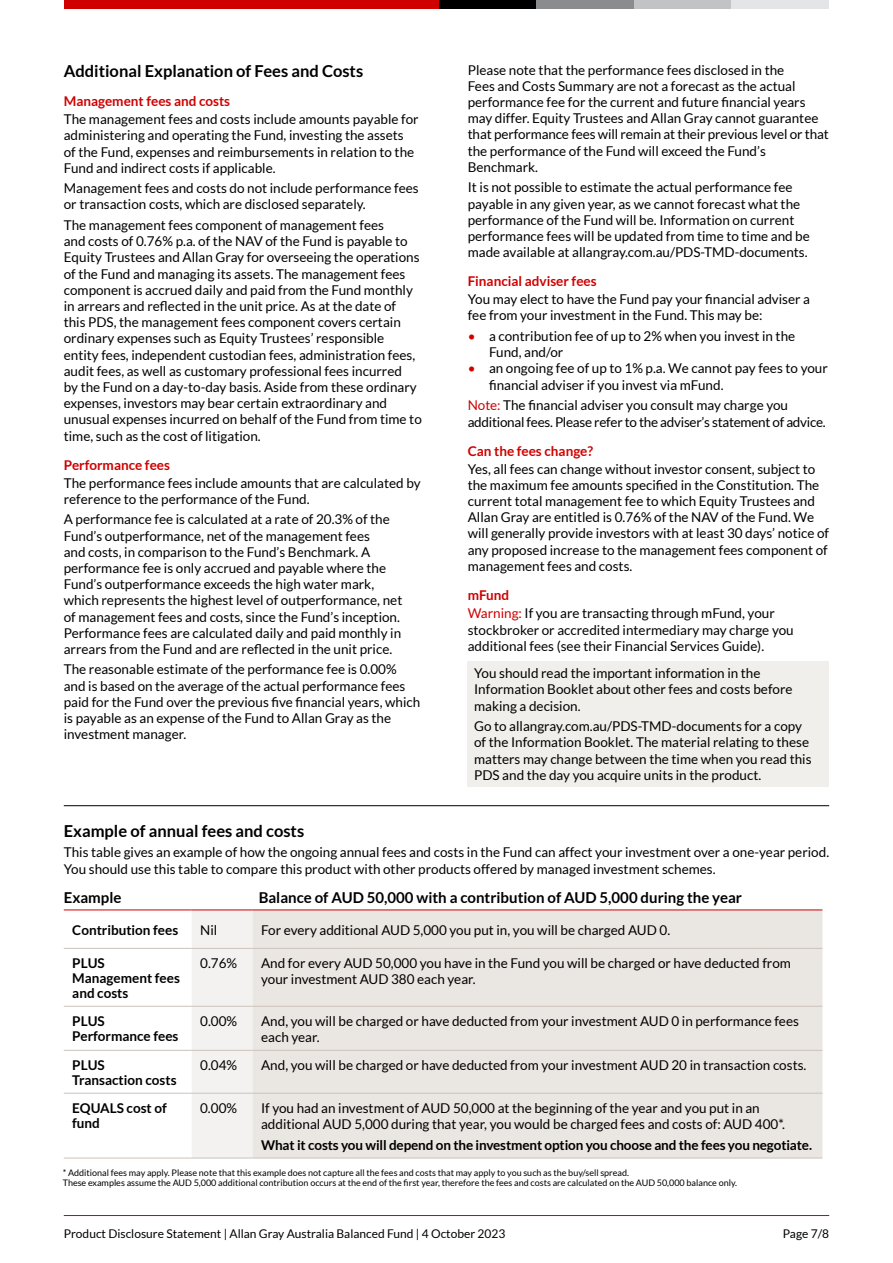
<style>
.page{position:relative;width:893px;height:1263px;background:#fff}
.page>*{position:absolute;margin:0;border:0;box-sizing:border-box;transform-origin:0 0}
.t1{font:700 16.5px "Lato";color:#000}
.t2{font:700 15px "Lato";color:#000}
.t3{font:13.5px/16.2px "Lato";color:#000}
.t4{font:700 13.5px/15px "Lato";color:#000}
.t5{font:13.5px/16.2px "Lato";letter-spacing:-.02em;color:#000}
.t6{font:700 13.5px "Lato";color:#cf0000}
.t7{font:12px "Lato";color:#000}
.t8{font:9px/10.8px "Lato";color:#000}
.s1{color:#cf0000}
.s2{font-weight:700;color:#cf0000}
</style>
<div class="page">
<div style="left:64px;top:0;width:375px;height:9px;background:#cf0000"></div>
<div style="left:439px;top:0;width:97px;height:9px;background:#000"></div>
<div style="left:536px;top:0;width:98px;height:9px;background:#8a8c8e"></div>
<div style="left:634px;top:0;width:98px;height:9px;background:#c1c3c5"></div>
<div style="left:732px;top:0;width:97px;height:9px;background:#e4e5e6"></div>
<hr style="left:64px;top:1215px;width:765px;height:1px;background:#cf0000">
<div style="left:468px;top:661px;width:361px;height:125px;background:#f1efec"></div>
<div style="left:192px;top:911px;width:61px;height:247px;background:#f4f2f0"></div>
<div style="left:253px;top:911px;width:569px;height:247px;background:#eae6e2"></div>
<hr style="left:64px;top:948px;width:128px;height:1px;background:#ccc2bb">
<hr style="left:192px;top:948px;width:61px;height:1px;background:#ccc2bb">
<hr style="left:253px;top:948px;width:569px;height:1px;background:#ccc2bb">
<hr style="left:64px;top:1006px;width:128px;height:1px;background:#ccc2bb">
<hr style="left:192px;top:1006px;width:61px;height:1px;background:#ccc2bb">
<hr style="left:253px;top:1006px;width:569px;height:1px;background:#ccc2bb">
<hr style="left:64px;top:1050px;width:128px;height:1px;background:#ccc2bb">
<hr style="left:192px;top:1050px;width:61px;height:1px;background:#ccc2bb">
<hr style="left:253px;top:1050px;width:569px;height:1px;background:#ccc2bb">
<hr style="left:64px;top:1093px;width:128px;height:1px;background:#ccc2bb">
<hr style="left:192px;top:1093px;width:61px;height:1px;background:#ccc2bb">
<hr style="left:253px;top:1093px;width:569px;height:1px;background:#ccc2bb">
<hr style="left:64px;top:1158px;width:128px;height:1px;background:#ccc2bb">
<hr style="left:192px;top:1158px;width:61px;height:1px;background:#ccc2bb">
<hr style="left:253px;top:1158px;width:569px;height:1px;background:#ccc2bb">
<hr style="left:64px;top:910px;width:128px;height:1px;background:#cf0000">
<hr style="left:192px;top:910px;width:61px;height:1px;background:#cf0000">
<hr style="left:253px;top:910px;width:569px;height:1px;background:#cf0000">
<hr style="left:64px;top:805px;width:765px;height:1px;background:#000">
<p class="t1" style="left:64px;top:62px;width:301px">Additional Explanation of Fees and Costs</p>
<p class="t6" style="left:64px;top:94px;width:168px">Management fees and costs</p>
<p class="t3" style="left:64px;top:111px;width:356px">The management fees and costs include amounts payable for administering and operating the Fund, investing the assets of the Fund, expenses and reimbursements in relation to the Fund and indirect costs if applicable.</p>
<p class="t3" style="left:64px;top:180px;width:356px">Management fees and costs do not include performance fees or transaction costs, which are disclosed separately.</p>
<p class="t3" style="left:64px;top:217px;width:360px">The management fees component of management fees<br>and costs of 0.76% p.a. of the NAV of the Fund is payable to Equity Trustees and Allan Gray for overseeing the operations of the Fund and managing its assets. The management fees component is accrued daily and paid from the Fund monthly in arrears and reflected in the unit price. As at the date of<br>this PDS, the management fees component covers certain ordinary expenses such as Equity Trustees’ responsible entity fees, independent custodian fees, administration fees, audit fees, as well as customary professional fees incurred<br>by the Fund on a day-to-day basis. Aside from these ordinary expenses, investors may bear certain extraordinary and unusual expenses incurred on behalf of the Fund from time to time, such as the cost of litigation.</p>
<p class="t6" style="left:64px;top:457px;width:108px">Performance fees</p>
<p class="t3" style="left:64px;top:475px;width:358px">The performance fees include amounts that are calculated by reference to the performance of the Fund.</p>
<p class="t3" style="left:64px;top:511px;width:340px">A performance fee is calculated at a rate of 20.3% of the Fund’s outperformance, net of the management fees<br>and costs, in comparison to the Fund’s Benchmark. A performance fee is only accrued and payable where the Fund’s outperformance exceeds the high water mark, which represents the highest level of outperformance, net of management fees and costs, since the Fund’s inception.<br>Performance fees are calculated daily and paid monthly in arrears from the Fund and are reflected in the unit price.</p>
<p class="t3" style="left:64px;top:661px;width:358px">The reasonable estimate of the performance fee is 0.00% and is based on the average of the actual performance fees paid for the Fund over the previous five financial years, which is payable as an expense of the Fund to Allan Gray as the investment manager.</p>
<p class="t3" style="left:468px;top:62px;width:363px">Please note that the performance fees disclosed in the<br>Fees and Costs Summary are not a forecast as the actual performance fee for the current and future financial years may differ. Equity Trustees and Allan Gray cannot guarantee that performance fees will remain at their previous level or that the performance of the Fund will exceed the Fund’s Benchmark.</p>
<p class="t3" style="left:468px;top:179px;width:344px">It is not possible to estimate the actual performance fee payable in any given year, as we cannot forecast what the performance of the Fund will be. Information on current performance fees will be updated from time to time and be made available at allangray.com.au/PDS-TMD-documents.</p>
<p class="t6" style="left:468px;top:274px;width:130px">Financial adviser fees</p>
<p class="t3" style="left:468px;top:291px;width:344px">You may elect to have the Fund pay your financial adviser a fee from your investment in the Fund. This may be:</p>
<p class="t3" style="left:489px;top:328px;width:308px;text-indent:-21px"><span class="s1">•</span> a contribution fee of up to 2% when you invest in the<br>Fund, and/or</p>
<p class="t3" style="left:489px;top:360px;width:340px;text-indent:-21px"><span class="s1">•</span> an ongoing fee of up to 1% p.a. We cannot pay fees to your financial adviser if you invest via mFund.</p>
<p class="t5" style="left:468px;top:397px;width:359px"><span class="s1">Note:</span> The financial adviser you consult may charge you additional fees. Please refer to the adviser’s statement of advice.</p>
<p class="t6" style="left:468px;top:443px;width:127px">Can the fees change?</p>
<p class="t3" style="left:468px;top:461px;width:363px">Yes, all fees can change without investor consent, subject to the maximum fee amounts specified in the Constitution. The current total management fee to which Equity Trustees and Allan Gray are entitled is 0.76% of the NAV of the Fund. We will generally provide investors with at least 30 days’ notice of any proposed increase to the management fees component of management fees and costs.</p>
<p class="t3" style="left:468px;top:586px;width:309px;line-height:18.1px"><span class="s2">mFund<br></span><span class="s1">Warning:</span> If you are transacting through mFund, your</p>
<p class="t3" style="left:468px;top:621px;width:327px">stockbroker or accredited intermediary may charge you additional fees (see their Financial Services Guide).</p>
<p class="t3" style="left:474px;top:665px;width:320px">You should read the important information in the<br>Information Booklet about other fees and costs before making a decision.</p>
<p class="t3" style="left:474px;top:718px;width:339px">Go to allangray.com.au/PDS-TMD-documents for a copy of the Information Booklet. The material relating to these matters may change between the time when you read this PDS and the day you acquire units in the product.</p>
<p class="t1" style="left:64px;top:821px;width:242px">Example of annual fees and costs</p>
<p class="t3" style="left:64px;top:843px;width:767px;line-height:17.1px">This table gives an example of how the ongoing annual fees and costs in the Fund can affect your investment over a one-year period.<br>You should use this table to compare this product with other products offered by managed investment schemes.</p>
<p class="t2" style="left:64px;top:889px;width:59px">Example</p>
<p class="t2" style="left:259px;top:889px;width:485px">Balance of AUD 50,000 with a contribution of AUD 5,000 during the year</p>
<p class="t4" style="left:72px;top:922px;width:108px">Contribution fees</p>
<p class="t3" style="left:200px;top:921px;width:19px">Nil</p>
<p class="t3" style="left:261px;top:921px;width:411px">For every additional AUD 5,000 you put in, you will be charged AUD 0.</p>
<p class="t4" style="left:72px;top:955px;width:109px">PLUS<br>Management fees and costs</p>
<p class="t3" style="left:200px;top:955px;width:38px">0.76%</p>
<p class="t3" style="left:261px;top:955px;width:531px">And for every AUD 50,000 you have in the Fund you will be charged or have deducted from your investment AUD 380 each year.</p>
<p class="t4" style="left:72px;top:1013px;width:108px">PLUS<br>Performance fees</p>
<p class="t3" style="left:200px;top:1012px;width:38px">0.00%</p>
<p class="t3" style="left:261px;top:1012px;width:539px">And, you will be charged or have deducted from your investment AUD 0 in performance fees each year.</p>
<p class="t4" style="left:72px;top:1057px;width:106px">PLUS<br>Transaction costs</p>
<p class="t3" style="left:200px;top:1056px;width:38px">0.04%</p>
<p class="t3" style="left:261px;top:1056px;width:547px">And, you will be charged or have deducted from your investment AUD 20 in transaction costs.</p>
<p class="t4" style="left:72px;top:1100px;width:96px">EQUALS cost of fund</p>
<p class="t3" style="left:200px;top:1099px;width:38px">0.00%</p>
<p class="t3" style="left:261px;top:1099px;width:525px">If you had an investment of AUD 50,000 at the beginning of the year and you put in an additional AUD 5,000 during that year, you would be charged fees and costs of: AUD 400*.</p>
<p class="t4" style="left:261px;top:1137px;width:552px">What it costs you will depend on the investment option you choose and the fees you negotiate.</p>
<p class="t8" style="left:63px;top:1167px;width:676px">* Additional fees may apply. Please note that this example does not capture all the fees and costs that may apply to you such as the buy/sell spread.<br>These examples assume the AUD 5,000 additional contribution occurs at the end of the first year, therefore the fees and costs are calculated on the AUD 50,000 balance only.</p>
<p class="t7" style="left:64px;top:1227px;width:443px">Product Disclosure Statement | Allan Gray Australia Balanced Fund | 4 October 2023</p>
<p class="t7" style="left:783px;top:1227px;width:48px">Page 7/8</p>
</div>
